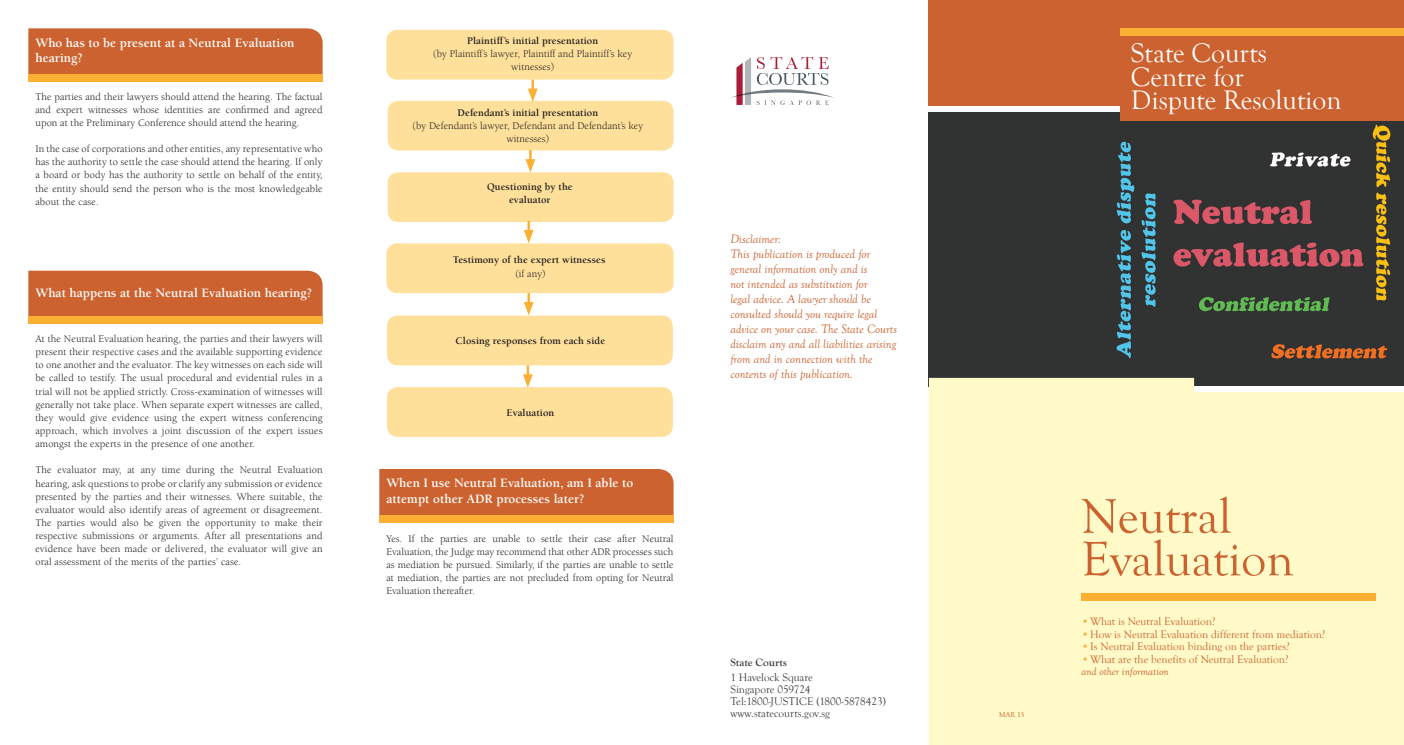
<style>
.page{position:relative;width:1404px;height:745px;background:#fff}
.page>*{position:absolute;margin:0;border:0;box-sizing:border-box;transform-origin:0 0}
.t1{font:50px/42.5px "Goudy Old Style T";color:#cb622f}
.t2{font:27.5px "Goudy Old Style T";color:#fff}
.H2-Family-11pt-white{font:700 13.12px/15.8px "Berkeley";color:#fff}
._02_SignOff-11pt-Bol{font:italic 12.5px/15px "Goudy Old Style T";color:#cb622f}
.t3{font:11.25px "Goudy Old Style T";color:#cb622f}
.B2-Family-9_5pt-Blac{font:11.25px "Goudy Old Style T";color:#3e3e3f}
.t4{font:italic 11.25px "Goudy Old Style T";color:#cb622f}
.B2-Family-9_5pt-Blac-2{font:700 11.25px "Goudy Old Style T";color:#3e3e3f}
.B2-Family-9_5pt-Blac-3{font:10.38px/13.1px "Berkeley";letter-spacing:.005em;color:#231f20;text-align:justify}
.B2-Family-9_5pt-Blac-4{font:700 10.38px "Berkeley";letter-spacing:.005em;color:#231f20}
.t5{font:7.5px "Goudy Old Style T";color:#cb622f}
.s1{font-weight:700;color:#fbb033}
</style>
<div class="page">
<div style="left:928px;top:112px;width:65px;height:265px;background:#313232"></div>
<img style="left:993px;top:112px;width:410px;height:265px">
<div style="left:928px;top:377px;width:475px;height:367px;background:#fffac8"></div>
<div style="left:928px;top:0;width:475px;height:106px;background:#cb622f"></div>
<div style="left:28px;top:28px;width:294px;height:46px;background:#cb622f"></div>
<div style="left:28px;top:74px;width:294px;height:7px;background:#fbb033"></div>
<div style="left:1081px;top:592px;width:294px;height:8px;background:#fbb033"></div>
<div style="left:386px;top:30px;width:287px;height:50px;background:#ffe09b;border-radius:11px"></div>
<div style="left:387px;top:101px;width:286px;height:49px;background:#ffe09b;border-radius:11px"></div>
<div style="left:387px;top:172px;width:286px;height:50px;background:#ffe09b;border-radius:11px"></div>
<svg style="left:528px;top:80px;width:9px;height:22px"></svg>
<div style="left:28px;top:270px;width:294px;height:46px;background:#cb622f"></div>
<div style="left:28px;top:316px;width:294px;height:7px;background:#fbb033"></div>
<div style="left:386px;top:243px;width:287px;height:50px;background:#ffe09b;border-radius:11px"></div>
<div style="left:387px;top:315px;width:285px;height:50px;background:#ffe09b;border-radius:11px"></div>
<div style="left:387px;top:387px;width:285px;height:49px;background:#ffe09b;border-radius:11px"></div>
<svg style="left:525px;top:150px;width:10px;height:22px"></svg>
<svg style="left:524px;top:221px;width:9px;height:22px"></svg>
<svg style="left:524px;top:293px;width:9px;height:22px"></svg>
<hr style="left:526px;top:365px;width:3px;height:14px;background:#fbb033">
<svg style="left:523px;top:374px;width:9px;height:13px"></svg>
<div style="left:379px;top:469px;width:294px;height:45px;background:#cb622f"></div>
<div style="left:379px;top:514px;width:294px;height:7px;background:#fbb033"></div>
<svg style="left:731px;top:57px;width:103px;height:48px"></svg>
<div style="left:1120px;top:60px;width:283px;height:61px;background:#cb622f"></div>
<div style="left:1120px;top:28px;width:283px;height:7px;background:#fbb033"></div>
<p class="H2-Family-11pt-white" style="left:35px;top:35px;width:260px">Who has to be present at a Neutral Evaluation hearing?</p>
<p class="B2-Family-9_5pt-Blac-3" style="left:35px;top:90px;width:289px">The parties and their lawyers should attend the hearing. The factual and expert witnesses whose identities are confirmed and agreed upon at the Preliminary Conference should attend the hearing.</p>
<p class="B2-Family-9_5pt-Blac-3" style="left:35px;top:142px;width:289px">In the case of corporations and other entities, any representative who has the authority to settle the case should attend the hearing. If only a board or body has the authority to settle on behalf of the entity, the entity should send the person who is the most knowledgeable about the case.</p>
<p class="H2-Family-11pt-white" style="left:35px;top:285px;width:278px">What happens at the Neutral Evaluation hearing?</p>
<p class="B2-Family-9_5pt-Blac-3" style="left:35px;top:332px;width:289px">At the Neutral Evaluation hearing, the parties and their lawyers will present their respective cases and the available supporting evidence to one another and the evaluator. The key witnesses on each side will be called to testify. The usual procedural and evidential rules in a trial will not be applied strictly. Cross-examination of witnesses will generally not take place. When separate expert witnesses are called, they would give evidence using the expert witness conferencing approach, which involves a joint discussion of the expert issues amongst the experts in the presence of one another.</p>
<p class="B2-Family-9_5pt-Blac-3" style="left:35px;top:463px;width:289px">The evaluator may, at any time during the Neutral Evaluation hearing, ask questions to probe or clarify any submission or evidence presented by the parties and their witnesses. Where suitable, the evaluator would also identify areas of agreement or disagreement.<br>The parties would also be given the opportunity to make their respective submissions or arguments. After all presentations and evidence have been made or delivered, the evaluator will give an oral assessment of the merits of the parties’ case.</p>
<p class="B2-Family-9_5pt-Blac-4" style="left:467px;top:35px;width:132px">Plaintiff’s initial presentation</p>
<p class="B2-Family-9_5pt-Blac-3" style="left:433px;top:48px;width:200px;text-align:center">(by Plaintiff’s lawyer, Plaintiff and Plaintiff’s key witnesses)</p>
<p class="B2-Family-9_5pt-Blac-4" style="left:457px;top:107px;width:142px">Defendant’s initial presentation</p>
<p class="B2-Family-9_5pt-Blac-3" style="left:412px;top:120px;width:232px;text-align:center">(by Defendant’s lawyer, Defendant and Defendant’s key witnesses)</p>
<p class="B2-Family-9_5pt-Blac-4" style="left:487px;top:180px;width:87px">Questioning by the</p>
<p class="B2-Family-9_5pt-Blac-4" style="left:509px;top:194px;width:43px">evaluator</p>
<p class="B2-Family-9_5pt-Blac-4" style="left:452px;top:254px;width:154px">Testimony of the expert witnesses</p>
<p class="B2-Family-9_5pt-Blac-3" style="left:515px;top:267px;width:32px">(if any)</p>
<p class="B2-Family-9_5pt-Blac-4" style="left:455px;top:334px;width:151px">Closing responses from each side</p>
<p class="B2-Family-9_5pt-Blac-4" style="left:506px;top:406px;width:49px">Evaluation</p>
<p class="H2-Family-11pt-white" style="left:386px;top:475px;width:248px">When I use Neutral Evaluation, am I able to attempt other ADR processes later?</p>
<p class="B2-Family-9_5pt-Blac-3" style="left:386px;top:531px;width:289px">Yes. If the parties are unable to settle their case after Neutral Evaluation, the Judge may recommend that other ADR processes such as mediation be pursued. Similarly, if the parties are unable to settle at mediation, the parties are not precluded from opting for Neutral Evaluation thereafter.</p>
<p class="_02_SignOff-11pt-Bol" style="left:730px;top:231px;width:52px">Disclaimer:</p>
<p class="_02_SignOff-11pt-Bol" style="left:730px;top:246px;width:168px">This publication is produced for general information only and is<br>not intended as substitution for<br>legal advice. A lawyer should be consulted should you require legal advice on your case. The State Courts disclaim any and all liabilities arising from and in connection with the contents of this publication.</p>
<p class="B2-Family-9_5pt-Blac-2" style="left:730px;top:655px;width:58px">State Courts</p>
<p class="B2-Family-9_5pt-Blac" style="left:730px;top:670px;width:84px">1 Havelock Square</p>
<p class="B2-Family-9_5pt-Blac" style="left:730px;top:682px;width:82px">Singapore 059724</p>
<p class="B2-Family-9_5pt-Blac" style="left:730px;top:694px;width:157px">Tel:1800-JUSTICE (1800-5878423)</p>
<p class="B2-Family-9_5pt-Blac" style="left:730px;top:706px;width:101px">www.statecourts.gov.sg</p>
<p class="t2" style="left:1130px;top:38px;width:138px">State Courts</p>
<p class="t2" style="left:1130px;top:61px;width:114px">Centre for</p>
<p class="t2" style="left:1130px;top:85px;width:212px">Dispute Resolution</p>
<p class="t5" style="left:998px;top:709px;width:27px">MAR 15</p>
<p class="t1" style="left:1081px;top:496px;width:214px">Neutral<br>Evaluation</p>
<p class="t3" style="left:1081px;top:615px;width:136px"><span class="s1">•</span>What is Neutral Evaluation?</p>
<p class="t3" style="left:1081px;top:627px;width:245px"><span class="s1">•</span>How is Neutral Evaluation different from mediation?</p>
<p class="t3" style="left:1081px;top:640px;width:210px"><span class="s1">•</span>Is Neutral Evaluation binding on the parties?</p>
<p class="t3" style="left:1081px;top:652px;width:208px"><span class="s1">•</span>What are the benefits of Neutral Evaluation?</p>
<p class="t4" style="left:1081px;top:665px;width:89px">and other information</p>
</div>
